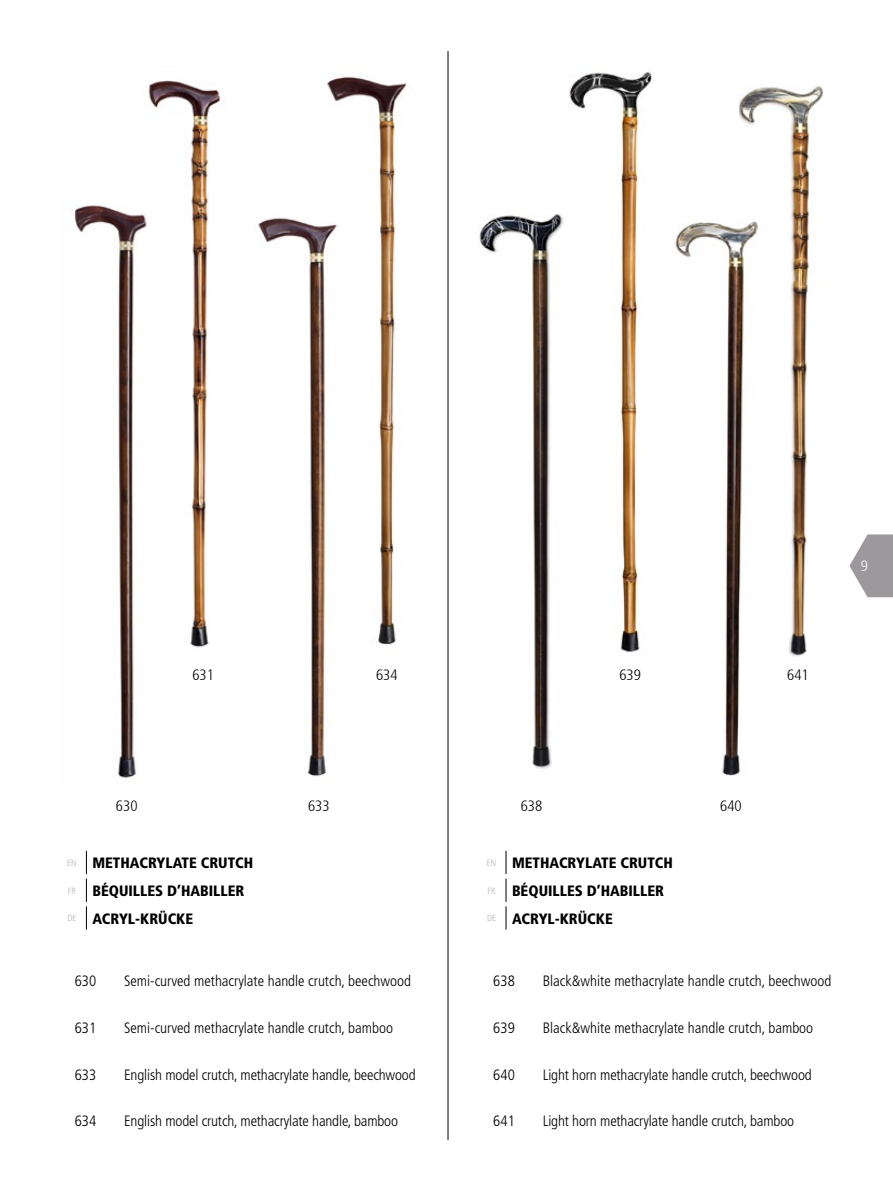
<style>
.page{position:relative;width:893px;height:1191px;background:#fff}
.page>*{position:absolute;margin:0;border:0;box-sizing:border-box;transform-origin:0 0}
.t1{font:300 condensed 15px "Frutiger";color:#000}
.t2{font:900 condensed 15px/27.8px "Frutiger";color:#000}
.t3{font:300 condensed 15px "Frutiger 47";color:#000}
.t4{font:300 condensed 15px "Frutiger 47";color:#fff}
.s1{font-weight:300;font-size:9px;color:#b1b3b4}
</style>
<div class="page">
<img style="left:327px;top:76px;width:80px;height:569px">
<img style="left:739px;top:85px;width:85px;height:571px">
<img style="left:148px;top:80px;width:73px;height:568px">
<img style="left:569px;top:71px;width:83px;height:581px">
<img style="left:258px;top:196px;width:94px;height:581px">
<img style="left:675px;top:196px;width:95px;height:580px">
<img style="left:70px;top:197px;width:86px;height:582px">
<img style="left:479px;top:196px;width:98px;height:573px">
<hr style="left:448px;top:51px;width:1px;height:1089px;background:#000">
<svg style="left:86px;top:851px;width:1px;height:78px"></svg>
<svg style="left:506px;top:851px;width:1px;height:78px"></svg>
<svg style="left:849px;top:534px;width:44px;height:63px"></svg>
<p class="t3" style="left:192px;top:666px;width:23px">631</p>
<p class="t3" style="left:619px;top:666px;width:23px">639</p>
<p class="t3" style="left:376px;top:666px;width:23px">634</p>
<p class="t3" style="left:787px;top:666px;width:23px">641</p>
<p class="t4" style="left:861px;top:557px;width:9px">9</p>
<p class="t3" style="left:116px;top:797px;width:23px">630</p>
<p class="t3" style="left:521px;top:797px;width:23px">638</p>
<p class="t3" style="left:308px;top:797px;width:23px">633</p>
<p class="t3" style="left:720px;top:797px;width:23px">640</p>
<p class="t2" style="left:67px;top:849px;width:48px"><span class="s1">EN</span> METHACR</p>
<p class="t2" style="left:157px;top:849px;width:18px">YLATE</p>
<p class="t2" style="left:201px;top:849px;width:10px">CRUTCH</p>
<p class="t2" style="left:68px;top:876px;width:60px"><span class="s1">FR</span> BÉQUILLES</p>
<p class="t2" style="left:67px;top:876px;width:123px;text-indent:100px">D’HABILLER<br><span class="s1">DE</span> ACRYL-KRÜCKE</p>
<p class="t1" style="left:75px;top:972px;width:23px">630</p>
<p class="t1" style="left:124px;top:972px;width:288px">Semi-curved methacrylate handle crutch, beechwood</p>
<p class="t1" style="left:75px;top:1019px;width:23px">631</p>
<p class="t1" style="left:124px;top:1019px;width:270px">Semi-curved methacrylate handle crutch, bamboo</p>
<p class="t1" style="left:75px;top:1066px;width:23px">633</p>
<p class="t1" style="left:124px;top:1066px;width:293px">English model crutch, methacrylate handle, beechwood</p>
<p class="t1" style="left:75px;top:1112px;width:23px">634</p>
<p class="t1" style="left:124px;top:1112px;width:275px">English model crutch, methacrylate handle, bamboo</p>
<p class="t2" style="left:487px;top:849px;width:48px"><span class="s1">EN</span> METHACR</p>
<p class="t2" style="left:576px;top:849px;width:18px">YLATE</p>
<p class="t2" style="left:620px;top:849px;width:10px">CRUTCH</p>
<p class="t2" style="left:487px;top:876px;width:60px"><span class="s1">FR</span> BÉQUILLES</p>
<p class="t2" style="left:487px;top:876px;width:123px;text-indent:100px">D’HABILLER<br><span class="s1">DE</span> ACRYL-KRÜCKE</p>
<p class="t1" style="left:493px;top:972px;width:23px">638</p>
<p class="t1" style="left:543px;top:972px;width:290px">Black&amp;white methacrylate handle crutch, beechwood</p>
<p class="t1" style="left:493px;top:1019px;width:23px">639</p>
<p class="t1" style="left:543px;top:1019px;width:272px">Black&amp;white methacrylate handle crutch, bamboo</p>
<p class="t1" style="left:493px;top:1066px;width:23px">640</p>
<p class="t1" style="left:543px;top:1066px;width:271px">Light horn methacrylate handle crutch, beechwood</p>
<p class="t1" style="left:493px;top:1112px;width:23px">641</p>
<p class="t1" style="left:543px;top:1112px;width:253px">Light horn methacrylate handle crutch, bamboo</p>
</div>
